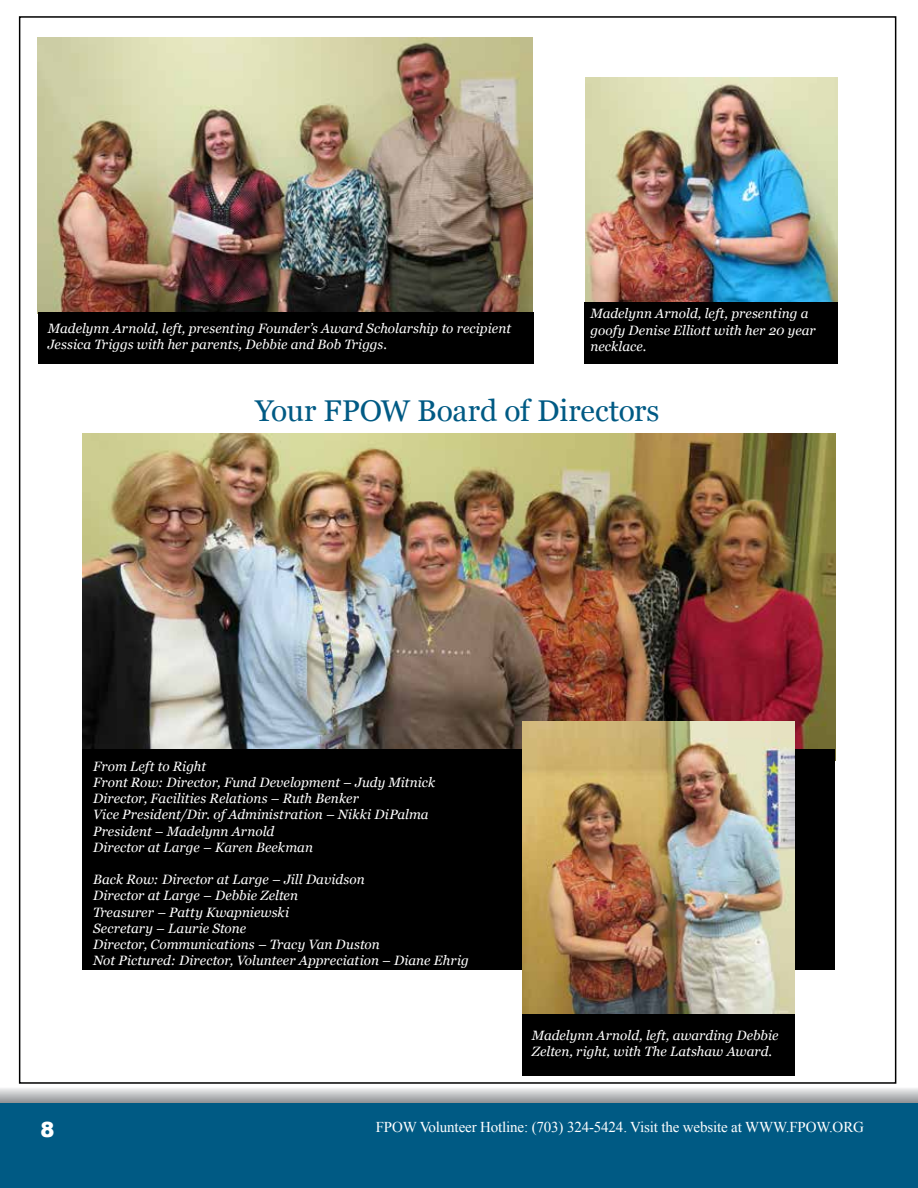
<style>
.page{position:relative;width:918px;height:1188px;background:#fff}
.page>*{position:absolute;margin:0;border:0;box-sizing:border-box;transform-origin:0 0}
.t1{font:30px "Georgia";letter-spacing:-.005em;color:#005a84}
.t2{font:900 21px "Arial";color:#fff}
.t3{font:15px "Times New Roman";letter-spacing:-.01em;color:#fff}
.t4{font:italic 13.5px/16.2px "Georgia";letter-spacing:.005em;color:#fff}
</style>
<div class="page">
<svg style="left:0;top:1088px;width:918px;height:15px;background:#bdbfc1"></svg>
<div style="left:0;top:1103px;width:918px;height:85px;background:#005a84"></div>
<img style="left:38px;top:38px;width:494px;height:274px">
<div style="left:38px;top:312px;width:496px;height:52px;background:#000"></div>
<img style="left:83px;top:434px;width:752px;height:315px">
<div style="left:82px;top:749px;width:753px;height:220px;background:#000"></div>
<img style="left:522px;top:722px;width:272px;height:291px">
<div style="left:522px;top:1014px;width:272px;height:62px;background:#000"></div>
<img style="left:585px;top:77px;width:253px;height:225px">
<div style="left:585px;top:302px;width:253px;height:62px;background:#000"></div>
<p class="t4" style="left:48px;top:321px;width:465px">Madelynn Arnold, left, presenting Founder’s Award Scholarship to recipient<br>Jessica Triggs with her parents, Debbie and Bob Triggs.</p>
<p class="t4" style="left:590px;top:306px;width:227px">Madelynn Arnold, left, presenting a goofy Denise Elliott with her 20 year necklace.</p>
<h1 class="t1" style="left:255px;top:393px;width:406px">Your FPOW Board of Directors</h1>
<p class="t4" style="left:93px;top:758px;width:344px">From Left to Right<br>Front Row: Director, Fund Development – Judy Mitnick Director, Facilities Relations – Ruth Benker<br>Vice President/Dir. of Administration – Nikki DiPalma President – Madelynn Arnold<br>Director at Large – Karen Beekman</p>
<p class="t4" style="left:93px;top:872px;width:377px">Back Row: Director at Large – Jill Davidson<br>Director at Large – Debbie Zelten<br>Treasurer – Patty Kwapniewski<br>Secretary – Laurie Stone<br>Director, Communications – Tracy Van Duston<br>Not Pictured: Director, Volunteer Appreciation – Diane Ehrig</p>
<p class="t4" style="left:532px;top:1027px;width:248px">Madelynn Arnold, left, awarding Debbie<br>Zelten, right, with The Latshaw Award.</p>
<h2 class="t2" style="left:40px;top:1114px;width:16px">8</h2>
<p class="t3" style="left:376px;top:1117px;width:490px">FPOW Volunteer Hotline: (703) 324-5424. Visit the website at WWW.FPOW.ORG</p>
</div>
